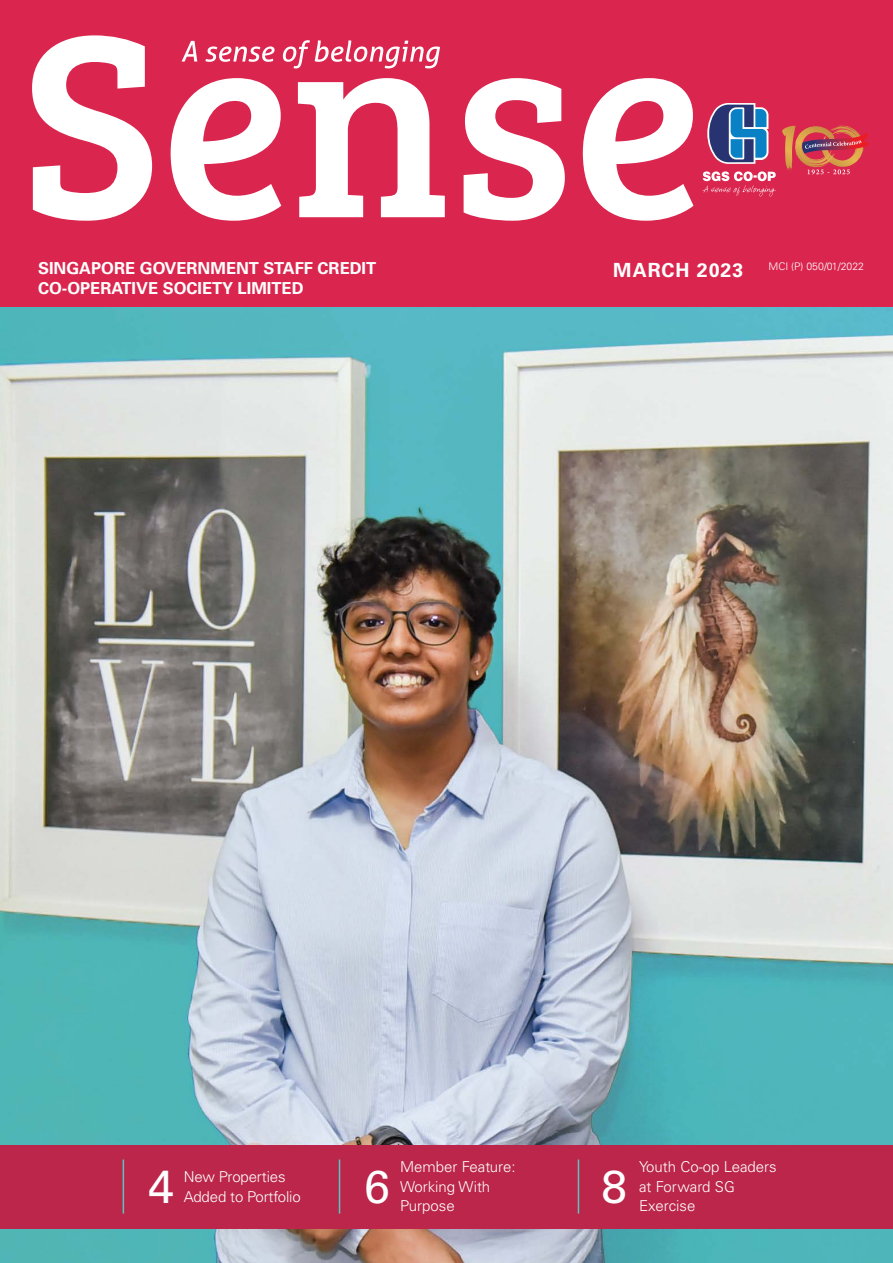
<style>
.page{position:relative;width:893px;height:1263px;background:#fff}
.page>*{position:absolute;margin:0;border:0;box-sizing:border-box;transform-origin:0 0}
.t1{font:46.05px "Univers LT Std";color:#fff}
.t2{font:700 19.5px "Univers LT Std";letter-spacing:.05em;color:#fff}
.t3{font:700 16.5px/19.5px "Univers LT Std";color:#fff}
.t4{font:300 15px/19.5px "Univers LT Std";color:#fff}
.t5{font:300 10.5px "Univers LT Std";color:#fff}
</style>
<div class="page">
<img style="left:0;top:306px;width:893px;height:957px">
<div style="left:0;top:1145px;width:893px;height:84px;background:#bb264a"></div>
<div style="left:0;top:0;width:893px;height:306px;background:#da264e"></div>
<hr style="left:123px;top:1159px;width:1px;height:54px;background:#5bc4bf">
<hr style="left:339px;top:1159px;width:1px;height:54px;background:#5bc4bf">
<hr style="left:578px;top:1159px;width:1px;height:54px;background:#5bc4bf">
<svg style="left:32px;top:35px;width:661px;height:186px"></svg>
<svg style="left:707px;top:103px;width:61px;height:61px;background:#5c71a2"></svg>
<svg style="left:703px;top:171px;width:73px;height:25px"></svg>
<svg style="left:782px;top:125px;width:87px;height:50px"></svg>
<p class="t3" style="left:38px;top:259px;width:340px">SINGAPORE GOVERNMENT STAFF CREDIT<br>CO-OPERATIVE SOCIETY LIMITED</p>
<h2 class="t2" style="left:613px;top:258px;width:131px">MARCH 2023</h2>
<p class="t5" style="left:768px;top:260px;width:97px">MCI (P) 050/01/2022</p>
<h1 class="t1" style="left:148px;top:1159px;width:27px">4</h1>
<p class="t4" style="left:184px;top:1167px;width:118px">New Properties<br>Added to Portfolio</p>
<h1 class="t1" style="left:364px;top:1159px;width:27px">6</h1>
<p class="t4" style="left:400px;top:1157px;width:117px">Member Feature:<br>Working With<br>Purpose</p>
<h1 class="t1" style="left:601px;top:1159px;width:27px">8</h1>
<p class="t4" style="left:639px;top:1157px;width:139px">Youth Co-op Leaders at Forward SG<br>Exercise</p>
</div>
